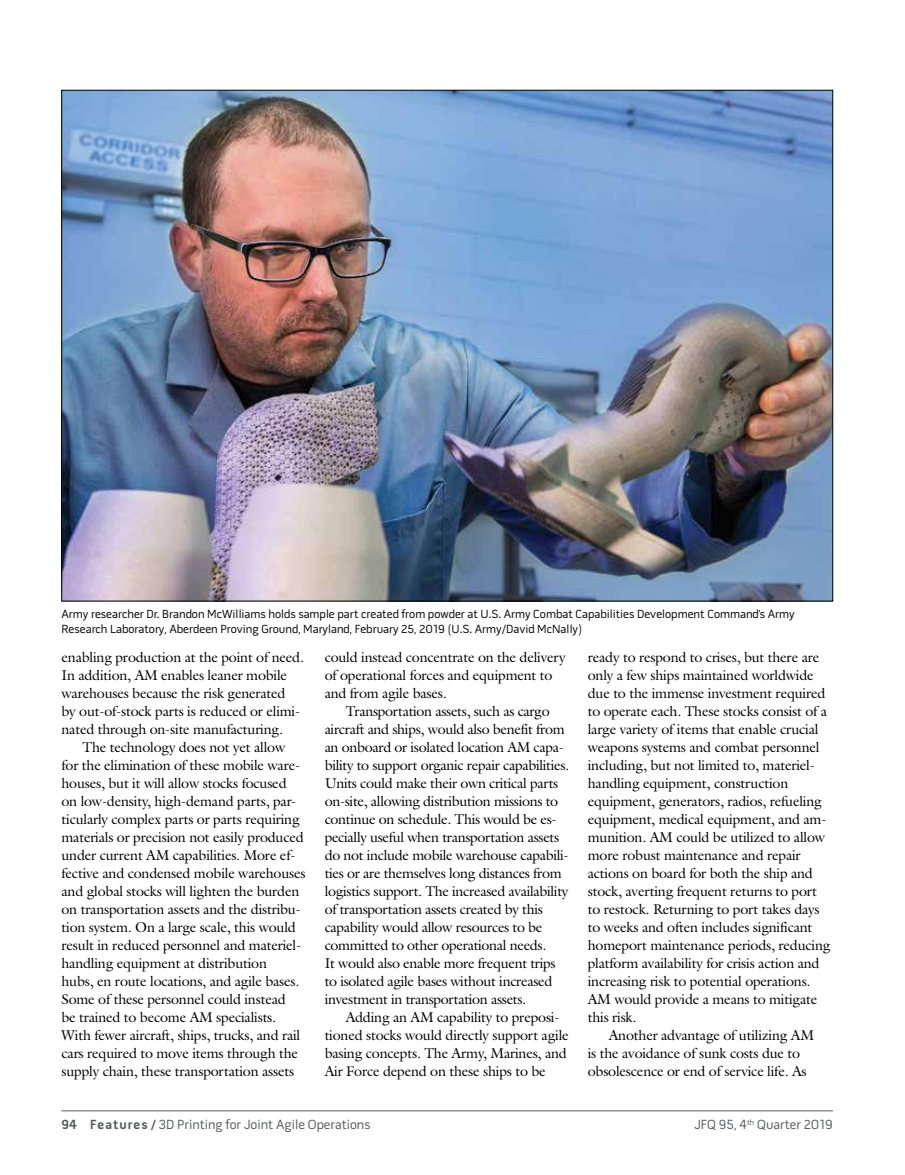
<style>
.page{position:relative;width:905px;height:1175px;background:#fff}
.page>*{position:absolute;margin:0;border:0;box-sizing:border-box;transform-origin:0 0}
.t1{font:14.25px/18px "Galliard Std";letter-spacing:-.015em;color:#000}
.t2{font:13.5px "Pill Gothic 600 mg";color:#58595b}
.t3{font:12px/15px "Pill Gothic 600 mg";color:#000}
.s1{font-weight:700}
</style>
<div class="page">
<hr style="left:62px;top:1110px;width:770px;height:1px;background:#58595b">
<img style="left:64px;top:92px;width:766px;height:507px">
<p class="t3" style="left:62px;top:607px;width:734px">Army researcher Dr. Brandon McWilliams holds sample part created from powder at U.S. Army Combat Capabilities Development Command’s Army<br>Research Laboratory, Aberdeen Proving Ground, Maryland, February 25, 2019 (U.S. Army/David McNally)</p>
<p class="t1" style="left:62px;top:647px;width:244px">enabling production at the point of need.<br>In addition, AM enables leaner mobile warehouses because the risk generated<br>by out-of-stock parts is reduced or elimi&shy;nated through on-site manufacturing.</p>
<p class="t1" style="left:62px;top:737px;width:245px;text-indent:21px">The technology does not yet allow for the elimination of these mobile ware&shy;houses, but it will allow stocks focused on low-density, high-demand parts, par&shy;ticularly complex parts or parts requiring materials or precision not easily produced under current AM capabilities. More ef&shy;fective and condensed mobile warehouses and global stocks will lighten the burden on transportation assets and the distribu&shy;tion system. On a large scale, this would result in reduced personnel and materiel&shy;handling equipment at distribution<br>hubs, en route locations, and agile bases.<br>Some of these personnel could instead<br>be trained to become AM specialists.<br>With fewer aircraft, ships, trucks, and rail cars required to move items through the supply chain, these transportation assets</p>
<p class="t1" style="left:324px;top:647px;width:242px">could instead concentrate on the delivery of operational forces and equipment to and from agile bases.</p>
<p class="t1" style="left:324px;top:701px;width:246px;text-indent:21px">Transportation assets, such as cargo aircraft and ships, would also benefit from an onboard or isolated location AM capa&shy;bility to support organic repair capabilities.<br>Units could make their own critical parts on-site, allowing distribution missions to continue on schedule. This would be es&shy;pecially useful when transportation assets do not include mobile warehouse capabili&shy;ties or are themselves long distances from logistics support. The increased availability of transportation assets created by this capability would allow resources to be committed to other operational needs.<br>It would also enable more frequent trips to isolated agile bases without increased investment in transportation assets.</p>
<p class="t1" style="left:324px;top:1007px;width:245px;text-indent:21px">Adding an AM capability to preposi&shy;tioned stocks would directly support agile basing concepts. The Army, Marines, and Air Force depend on these ships to be</p>
<p class="t1" style="left:587px;top:647px;width:244px">ready to respond to crises, but there are only a few ships maintained worldwide due to the immense investment required to operate each. These stocks consist of a large variety of items that enable crucial weapons systems and combat personnel including, but not limited to, materiel&shy;handling equipment, construction equipment, generators, radios, refueling equipment, medical equipment, and am&shy;munition. AM could be utilized to allow more robust maintenance and repair actions on board for both the ship and stock, averting frequent returns to port to restock. Returning to port takes days to weeks and often includes significant homeport maintenance periods, reducing platform availability for crisis action and increasing risk to potential operations.<br>AM would provide a means to mitigate this risk.</p>
<p class="t1" style="left:587px;top:1025px;width:228px;text-indent:21px">Another advantage of utilizing AM is the avoidance of sunk costs due to obsolescence or end of service life. As</p>
<p class="t2" style="left:62px;top:1119px;width:310px"><span class="s1">94 Features /</span> 3D Printing for Joint Agile Operations</p>
<p class="t2" style="left:694px;top:1119px;width:140px">JFQ 95, 4<sup>th</sup> Quarter 2019</p>
</div>
